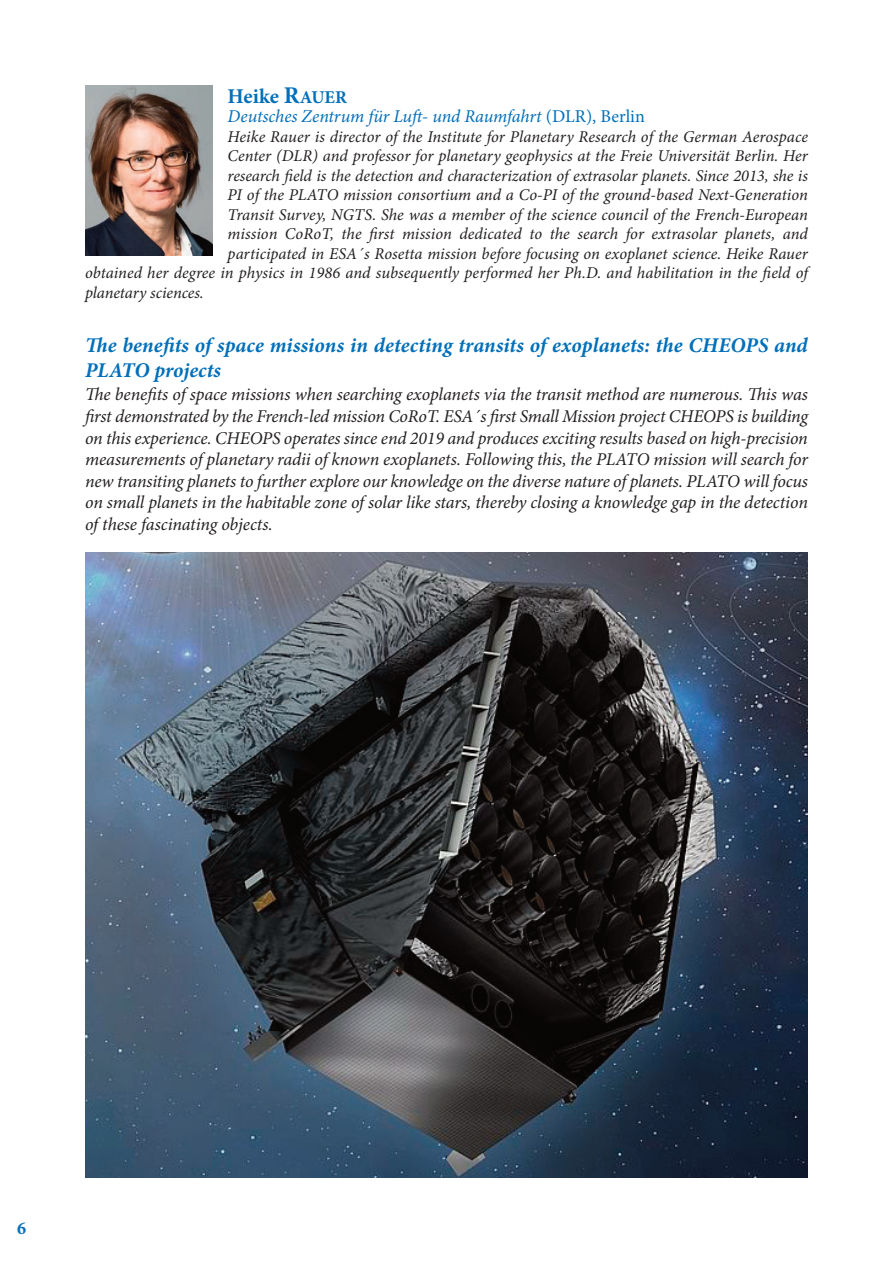
<style>
.page{position:relative;width:893px;height:1263px;background:#fff}
.page>*{position:absolute;margin:0;border:0;box-sizing:border-box;transform-origin:0 0}
.t1{font:italic 700 21px/25.2px "Minion Pro";letter-spacing:.005em;color:#006fba}
.t2{font:700 21px "Minion Pro";color:#006fba}
.t3{font:italic 18px/21.6px "Minion Pro";letter-spacing:-.005em;color:#231f20;text-align:justify}
.t4{font:italic 18px "Minion Pro";letter-spacing:-.01em;color:#006fba}
.t5{font:700 18px "Minion Pro";color:#006fba}
.t6{font:italic 16.5px "Minion Pro";color:#231f20}
.s1{font-size:24px}
.s2{font-size:18px}
.s3{font-style:normal}
</style>
<div class="page">
<img style="left:85px;top:85px;width:128px;height:170px">
<img style="left:85px;top:553px;width:723px;height:625px">
<p class="t2" style="left:228px;top:88px;width:121px">Heike <span class="s1">R</span><span class="s2">AUER</span></p>
<p class="t4" style="left:228px;top:109px;width:419px">Deutsches Zentrum für Luft- und Raumfahrt <span class="s3">(DLR), Berlin</span></p>
<p class="t6" style="left:228px;top:130px;width:582px">Heike Rauer is director of the Institute for Planetary Research of the German Aerospace</p>
<p class="t6" style="left:228px;top:149px;width:582px">Center (DLR) and professor for planetary geophysics at the Freie Universität Berlin. Her</p>
<p class="t6" style="left:228px;top:169px;width:582px">research field is the detection and characterization of extrasolar planets. Since 2013, she is</p>
<p class="t6" style="left:228px;top:188px;width:582px">PI of the PLATO mission consortium and a Co-PI of the ground-based Next-Generation</p>
<p class="t6" style="left:228px;top:208px;width:582px">Transit Survey, NGTS. She was a member of the science council of the French-European</p>
<p class="t6" style="left:228px;top:227px;width:582px">mission CoRoT, the first mission dedicated to the search for extrasolar planets, and</p>
<p class="t6" style="left:228px;top:247px;width:582px">participated in ESA´s Rosetta mission before focusing on exoplanet science. Heike Rauer</p>
<p class="t6" style="left:85px;top:266px;width:724px">obtained her degree in physics in 1986 and subsequently performed her Ph.D. and habilitation in the field of</p>
<p class="t6" style="left:85px;top:286px;width:120px">planetary sciences.</p>
<p class="t1" style="left:85px;top:335px;width:724px">The benefits of space missions in detecting transits of exoplanets: the CHEOPS and<br>PLATO projects</p>
<p class="t3" style="left:85px;top:385px;width:724px">The benefits of space missions when searching exoplanets via the transit method are numerous. This was first demonstrated by the French-led mission CoRoT. ESA´s first Small Mission project CHEOPS is building on this experience. CHEOPS operates since end 2019 and produces exciting results based on high-precision measurements of planetary radii of known exoplanets. Following this, the PLATO mission will search for new transiting planets to further explore our knowledge on the diverse nature of planets. PLATO will focus on small planets in the habitable zone of solar like stars, thereby closing a knowledge gap in the detection of these fascinating objects.</p>
<p class="t5" style="left:17px;top:1221px;width:10px">6</p>
</div>
